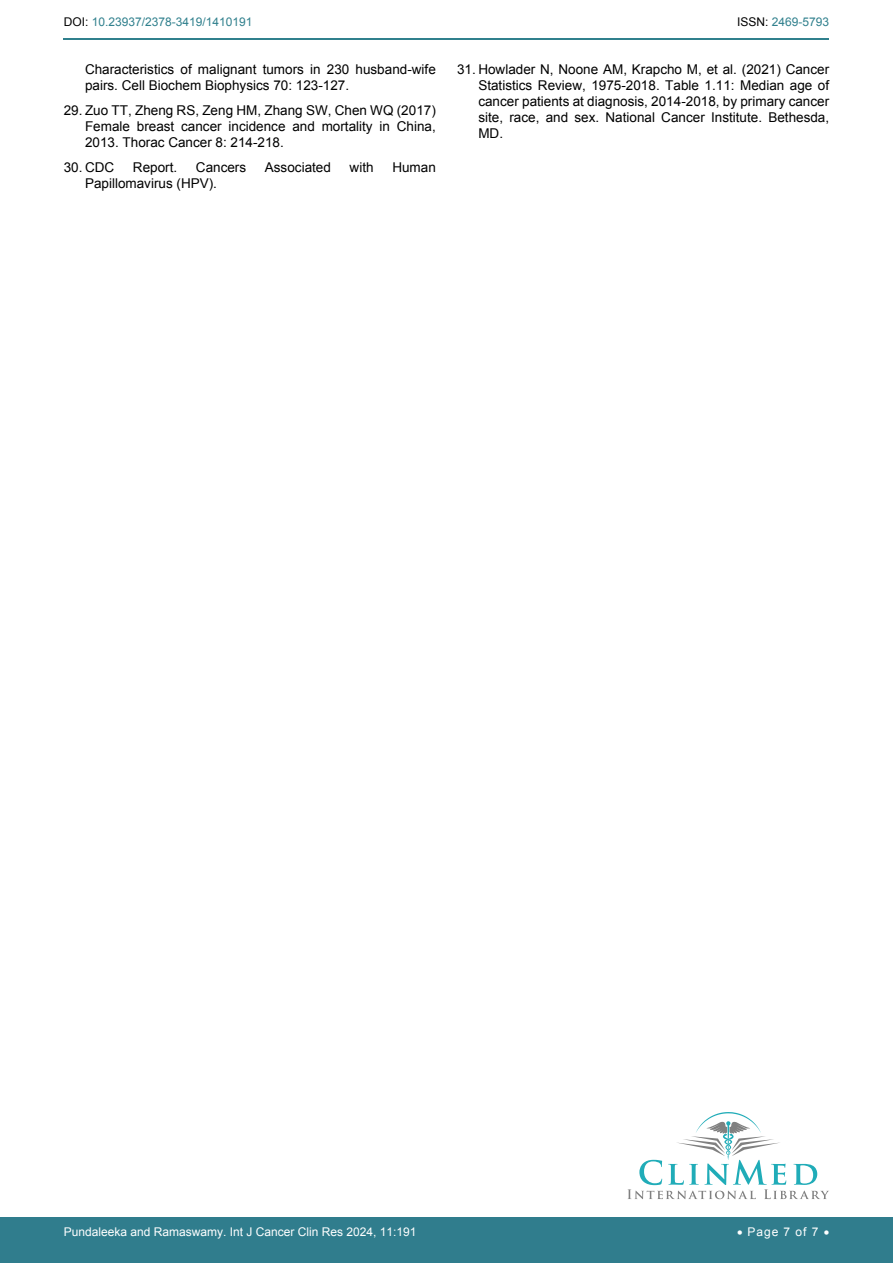
<style>
.page{position:relative;width:893px;height:1263px;background:#fff}
.page>*{position:absolute;margin:0;border:0;box-sizing:border-box;transform-origin:0 0}
.t1{font:13.5px/16.2px "Arial";color:#000;text-align:justify}
.t2{font:12px "Arial";color:#fff}
.t3{font:12px "Arial";color:#30808d}
.s1{color:#000}
</style>
<div class="page">
<div style="left:0;top:1217px;width:893px;height:46px;background:#307d8d"></div>
<hr style="left:64px;top:38px;width:765px;height:2px;background:#30808d">
<svg style="left:627px;top:1112px;width:202px;height:87px"></svg>
<p class="t3" style="left:64px;top:14px;width:190px"><span class="s1">DOI:</span> 10.23937/2378-3419/1410191</p>
<p class="t3" style="left:737px;top:14px;width:94px"><span class="s1">ISSN:</span> 2469-5793</p>
<p class="t1" style="left:85px;top:61px;width:352px">Characteristics of malignant tumors in 230 husband-wife pairs. Cell Biochem Biophysics 70: 123-127.</p>
<p class="t1" style="left:85px;top:102px;width:352px;text-indent:-21px">29. Zuo TT, Zheng RS, Zeng HM, Zhang SW, Chen WQ (2017)<br>Female breast cancer incidence and mortality in China, 2013. Thorac Cancer 8: 214-218.</p>
<p class="t1" style="left:64px;top:159px;width:52px">30. CDC</p>
<p class="t1" style="left:133px;top:159px;width:46px">Report.</p>
<p class="t1" style="left:196px;top:159px;width:52px">Cancers</p>
<p class="t1" style="left:265px;top:159px;width:68px">Associated</p>
<p class="t1" style="left:350px;top:159px;width:26px">with</p>
<p class="t1" style="left:392px;top:159px;width:45px">Human</p>
<p class="t1" style="left:85px;top:175px;width:134px">Papillomavirus (HPV).</p>
<p class="t1" style="left:478px;top:61px;width:352px;text-indent:-21px">31. Howlader N, Noone AM, Krapcho M, et al. (2021) Cancer Statistics Review, 1975-2018. Table 1.11: Median age of cancer patients at diagnosis, 2014-2018, by primary cancer site, race, and sex. National Cancer Institute. Bethesda, MD.</p>
<p class="t2" style="left:64px;top:1223px;width:354px">Pundaleeka and Ramaswamy. Int J Cancer Clin Res 2024, 11:191</p>
<p class="t2" style="left:737px;top:1223px;width:94px">• Page 7 of 7 •</p>
</div>
